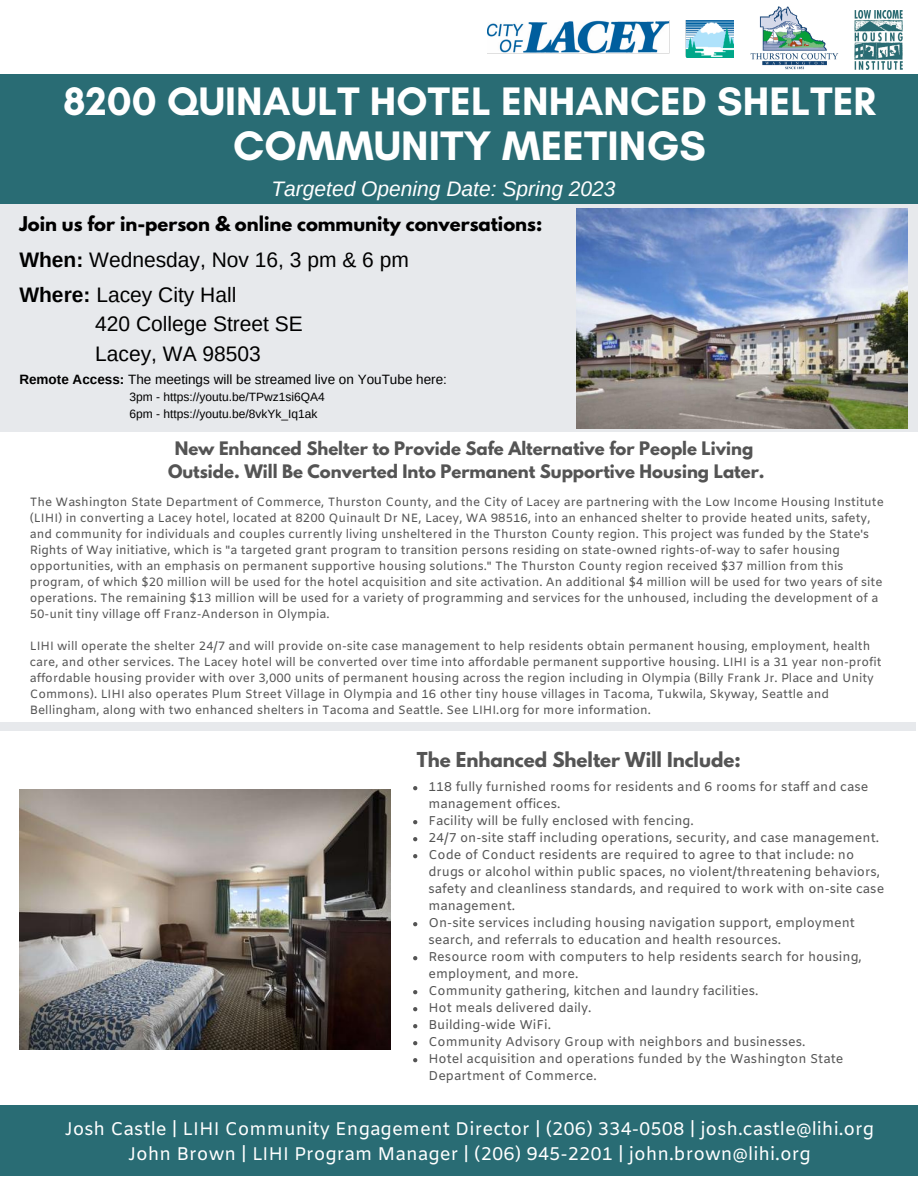
<style>
.page{position:relative;width:918px;height:1188px;background:#fff}
.page>*{position:absolute;margin:0;border:0;box-sizing:border-box;transform-origin:0 0}
.t1{font:700 42px "Glacial Indifference";letter-spacing:.005em;color:#fff}
.t2{font:700 40.5px "Glacial Indifference";letter-spacing:.005em;color:#fff}
.t3{font:21px/34.8px "Arimo";color:#000}
.t4{font:italic 21px "Arimo";color:#fff}
.t5{font:18.3px/24.8px "Amiko";color:#fff;text-align:center}
.t6{font:700 18.3px "League Spartan";color:#545454}
.t7{font:700 18px "League Spartan";color:#000}
.t8{font:700 16.5px/22.5px "League Spartan";color:#545454;text-align:center}
.t9{font:13.5px "Arimo";color:#000}
.t10{font:12.75px/17px "Amiko";color:#545454}
.t11{font:12px/16px "Amiko";color:#545454}
.t12{font:12px/16.8px "Arimo";color:#000}
.s1{font-weight:700}
</style>
<div class="page">
<div style="left:0;top:74px;width:918px;height:140px;background:#296c74"></div>
<div style="left:0;top:1105px;width:918px;height:71px;background:#296c74"></div>
<div style="left:0;top:204px;width:918px;height:228px;background:#e7e9ec"></div>
<div style="left:0;top:722px;width:916px;height:9px;background:#e7e9ec"></div>
<img style="left:854px;top:11px;width:49px;height:58px">
<img style="left:487px;top:21px;width:247px;height:37px">
<img style="left:576px;top:208px;width:331px;height:221px">
<img style="left:19px;top:789px;width:372px;height:260px">
<img style="left:750px;top:6px;width:89px;height:63px">
<svg style="left:413px;top:786px;width:4px;height:4px"></svg>
<svg style="left:413px;top:820px;width:4px;height:4px"></svg>
<svg style="left:413px;top:837px;width:4px;height:4px"></svg>
<svg style="left:413px;top:854px;width:4px;height:4px"></svg>
<svg style="left:413px;top:922px;width:4px;height:4px"></svg>
<svg style="left:413px;top:956px;width:4px;height:4px"></svg>
<svg style="left:413px;top:990px;width:4px;height:4px"></svg>
<svg style="left:413px;top:1007px;width:4px;height:4px"></svg>
<svg style="left:413px;top:1024px;width:4px;height:4px"></svg>
<svg style="left:413px;top:1041px;width:4px;height:4px"></svg>
<svg style="left:413px;top:1058px;width:4px;height:4px"></svg>
<h2 class="t2" style="left:63px;top:76px;width:814px">8200 QUINAULT HOTEL ENHANCED SHELTER</h2>
<h1 class="t1" style="left:233px;top:120px;width:474px">COMMUNITY MEETINGS</h1>
<h3 class="t4" style="left:271px;top:177px;width:346px">Targeted Opening Date: Spring 2023</h3>
<h3 class="t7" style="left:19px;top:215px;width:524px">Join us for in-person &amp; online community conversations:</h3>
<h3 class="t3" style="left:19px;top:242px;width:391px"><span class="s1">When:</span> Wednesday, Nov 16, 3 pm &amp; 6 pm<br><span class="s1">Where:</span> Lacey City Hall</h3>
<h3 class="t3" style="left:95px;top:309px;width:209px;line-height:29.4px">420 College Street SE<br>Lacey, WA 98503</h3>
<p class="t9" style="left:19px;top:372px;width:429px"><span class="s1">Remote Access:</span> The meetings will be streamed live on YouTube here:</p>
<p class="t12" style="left:129px;top:389px;width:197px">3pm - https://youtu.be/TPwz1si6QA4<br>6pm - https://youtu.be/8vkYk_Iq1ak</p>
<h3 class="t8" style="left:168px;top:440px;width:598px">New Enhanced Shelter to Provide Safe Alternative for People Living<br>Outside. Will Be Converted Into Permanent Supportive Housing Later.</h3>
<p class="t11" style="left:30px;top:495px;width:856px">The Washington State Department of Commerce, Thurston County, and the City of Lacey are partnering with the Low Income Housing Institute (LIHI) in converting a Lacey hotel, located at 8200 Quinault Dr NE, Lacey, WA 98516, into an enhanced shelter to provide heated units, safety, and community for individuals and couples currently living unsheltered in the Thurston County region. This project was funded by the State's Rights of Way initiative, which is "a targeted grant program to transition persons residing on state-owned rights-of-way to safer housing opportunities, with an emphasis on permanent supportive housing solutions." The Thurston County region received $37 million from this program, of which $20 million will be used for the hotel acquisition and site activation. An additional $4 million will be used for two years of site operations. The remaining $13 million will be used for a variety of programming and services for the unhoused, including the development of a 50-unit tiny village off Franz-Anderson in Olympia.</p>
<p class="t11" style="left:30px;top:639px;width:854px">LIHI will operate the shelter 24/7 and will provide on-site case management to help residents obtain permanent housing, employment, health care, and other services. The Lacey hotel will be converted over time into affordable permanent supportive housing. LIHI is a 31 year non-profit affordable housing provider with over 3,000 units of permanent housing across the region including in Olympia (Billy Frank Jr. Place and Unity Commons). LIHI also operates Plum Street Village in Olympia and 16 other tiny house villages in Tacoma, Tukwila, Skyway, Seattle and Bellingham, along with two enhanced shelters in Tacoma and Seattle. See LIHI.org for more information.</p>
<h3 class="t6" style="left:417px;top:750px;width:325px">The Enhanced Shelter Will Include:</h3>
<p class="t10" style="left:428px;top:780px;width:457px">118 fully furnished rooms for residents and 6 rooms for staff and case management offices.<br>Facility will be fully enclosed with fencing.<br>24/7 on-site staff including operations, security, and case management.<br>Code of Conduct residents are required to agree to that include: no drugs or alcohol within public spaces, no violent/threatening behaviors, safety and cleanliness standards, and required to work with on-site case management.<br>On-site services including housing navigation support, employment search, and referrals to education and health resources.<br>Resource room with computers to help residents search for housing, employment, and more.<br>Community gathering, kitchen and laundry facilities.<br>Hot meals delivered daily.<br>Building-wide WiFi.<br>Community Advisory Group with neighbors and businesses.<br>Hotel acquisition and operations funded by the Washington State Department of Commerce.</p>
<h3 class="t5" style="left:65px;top:1118px;width:811px">Josh Castle | LIHI Community Engagement Director | (206) 334-0508 | josh.castle@lihi.org<br>John Brown | LIHI Program Manager | (206) 945-2201 | john.brown@lihi.org</h3>
</div>
